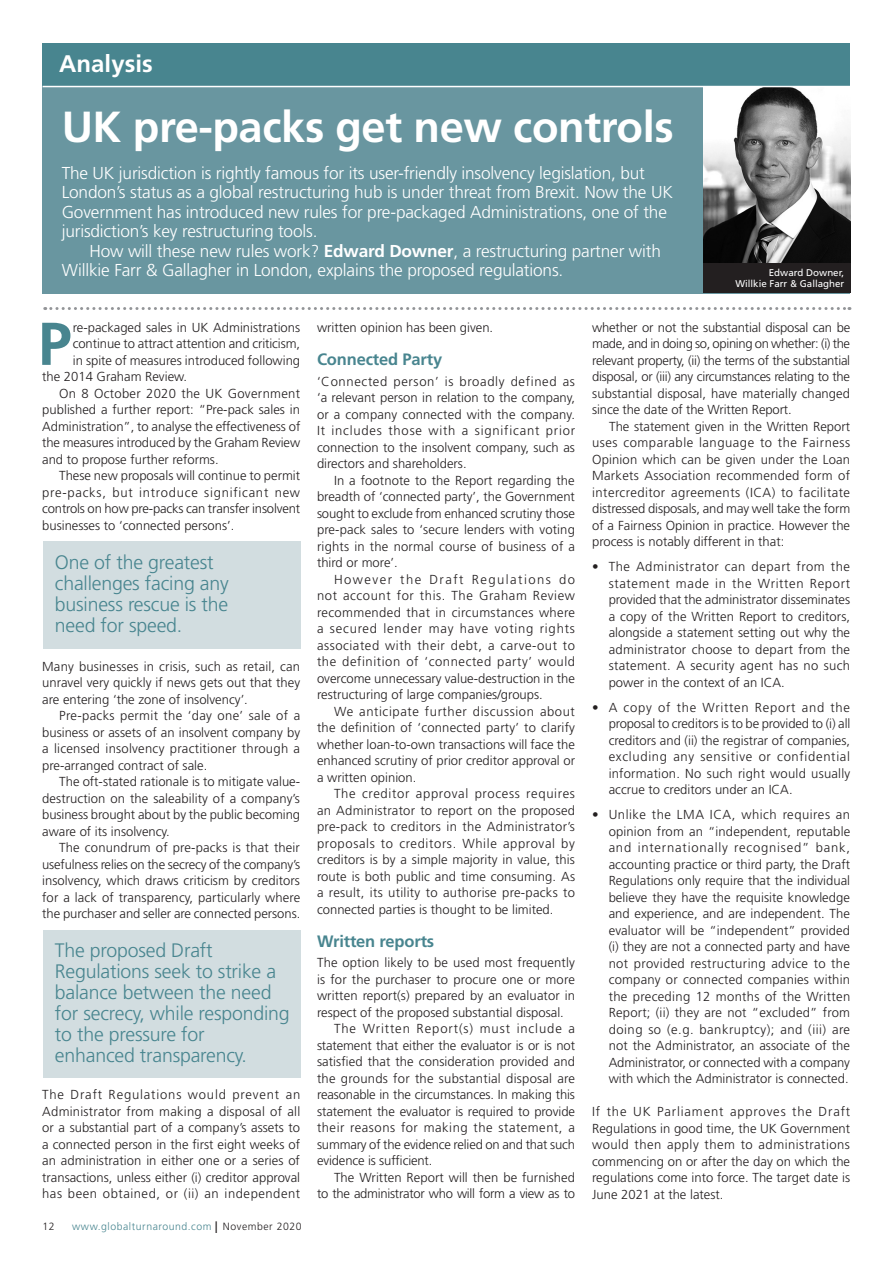
<style>
.page{position:relative;width:893px;height:1263px;background:#fff}
.page>*{position:absolute;margin:0;border:0;box-sizing:border-box;transform-origin:0 0}
.Body{font:700 60.3px "Frutiger";color:#48858f}
.Headline{font:700 43.5px "Frutiger";letter-spacing:-.01em;color:#fff}
.t1{font:700 24px "Frutiger";color:#fff}
.Pull-quote{font:300 19.5px/21px "Frutiger";letter-spacing:-.01em;color:#48858f}
.t2{font:300 17.25px/19.5px "Frutiger";letter-spacing:-.01em;color:#fff}
.Crosshead{font:700 16.5px "Frutiger";letter-spacing:-.01em;color:#48858f}
.Body-2{font:300 13.05px/16.5px "Frutiger";color:#231f20;text-align:justify}
.Body__no_indent{font:300 13.05px/16.5px "Frutiger";color:#231f20;text-align:justify}
.t3{font:300 10.5px "Frutiger";letter-spacing:.05em;color:#48858f}
.t4{font:300 10.5px "Frutiger";color:#231f20}
.t5{font:9.75px/10.5px "Frutiger";color:#fff;text-align:right}
.s1{font-weight:700}
.s2{font-size:16.65px;color:#231f20}
.s3{color:#231f20}
</style>
<div class="page">
<div style="left:43px;top:541px;width:257px;height:107px;background:#d2dde0"></div>
<div style="left:43px;top:930px;width:257px;height:148px;background:#d2dde0"></div>
<div style="left:43px;top:65px;width:807px;height:228px;background:#6996a0"></div>
<svg style="left:45px;top:307px;width:805px;height:3px"></svg>
<img style="left:703px;top:87px;width:147px;height:176px">
<div style="left:703px;top:263px;width:147px;height:30px;background:#231f20"></div>
<div style="left:43px;top:43px;width:807px;height:44px;background:#48858f"></div>
<hr style="left:43px;top:86px;width:807px;height:1px;background:#fff">
<p class="t1" style="left:59px;top:49px;width:95px">Analysis</p>
<p class="Headline" style="left:62px;top:101px;width:613px">UK pre-packs get new controls</p>
<p class="t2" style="left:62px;top:163px;width:613px">The UK jurisdiction is rightly famous for its user-friendly insolvency legislation, but London’s status as a global restructuring hub is under threat from Brexit. Now the UK Government has introduced new rules for pre-packaged Administrations, one of the jurisdiction’s key restructuring tools.</p>
<p class="t2" style="left:62px;top:241px;width:601px;text-indent:28px">How will these new rules work? <span class="s1">Edward Downer</span>, a restructuring partner with<br>Willkie Farr &amp; Gallagher in London, explains the proposed regulations.</p>
<p class="t5" style="left:735px;top:268px;width:110px">Edward Downer,<br>Willkie Farr &amp; Gallagher</p>
<p class="Body" style="left:38px;top:308px;width:35px">P</p>
<p class="Body-2" style="left:73px;top:319px;width:229px">re-packaged sales in UK Administrations</p>
<p class="Body-2" style="left:73px;top:336px;width:229px">continue to attract attention and criticism,</p>
<p class="Body-2" style="left:73px;top:352px;width:229px">in spite of measures introduced following</p>
<p class="Body-2" style="left:42px;top:369px;width:147px">the 2014 Graham Review.</p>
<p class="Body-2" style="left:42px;top:385px;width:260px;text-indent:17px">On 8 October 2020 the UK Government published a further report: “Pre-pack sales in Administration”, to analyse the effectiveness of the measures introduced by the Graham Review and to propose further reforms.</p>
<p class="Body-2" style="left:42px;top:468px;width:259px;text-indent:17px">These new proposals will continue to permit pre-packs, but introduce significant new controls on how pre-packs can transfer insolvent businesses to ‘connected persons’.</p>
<p class="Pull-quote" style="left:55px;top:552px;width:175px">One of the greatest challenges facing any business rescue is the need for speed.</p>
<p class="Body__no_indent" style="left:42px;top:658px;width:259px">Many businesses in crisis, such as retail, can unravel very quickly if news gets out that they are entering ‘the zone of insolvency’.</p>
<p class="Body-2" style="left:42px;top:707px;width:260px;text-indent:17px">Pre-packs permit the ‘day one’ sale of a business or assets of an insolvent company by a licensed insolvency practitioner through a pre-arranged contract of sale.</p>
<p class="Body-2" style="left:42px;top:773px;width:259px;text-indent:17px">The oft-stated rationale is to mitigate value&shy;destruction on the saleability of a company’s business brought about by the public becoming aware of its insolvency.</p>
<p class="Body-2" style="left:42px;top:839px;width:260px;text-indent:17px">The conundrum of pre-packs is that their usefulness relies on the secrecy of the company’s insolvency, which draws criticism by creditors for a lack of transparency, particularly where the purchaser and seller are connected persons.</p>
<p class="Pull-quote" style="left:55px;top:940px;width:236px">The proposed Draft<br>Regulations seek to strike a balance between the need for secrecy, while responding to the pressure for<br>enhanced transparency.</p>
<p class="Body__no_indent" style="left:42px;top:1087px;width:260px">The Draft Regulations would prevent an Administrator from making a disposal of all or a substantial part of a company’s assets to a connected person in the first eight weeks of an administration in either one or a series of transactions, unless either (i) creditor approval has been obtained, or (ii) an independent</p>
<p class="t4" style="left:43px;top:1221px;width:14px">12</p>
<p class="t3" style="left:72px;top:1220px;width:231px">www.globalturnaround.com <span class="s2">I</span> <span class="s3">November 2020</span></p>
<p class="Body__no_indent" style="left:317px;top:319px;width:178px">written opinion has been given.</p>
<p class="Crosshead" style="left:317px;top:349px;width:127px">Connected Party</p>
<p class="Body__no_indent" style="left:317px;top:373px;width:260px">‘Connected person’ is broadly defined as ‘a relevant person in relation to the company, or a company connected with the company.<br>It includes those with a significant prior connection to the insolvent company, such as directors and shareholders.</p>
<p class="Body-2" style="left:317px;top:472px;width:260px;text-indent:17px">In a footnote to the Report regarding the breadth of ‘connected party’, the Government sought to exclude from enhanced scrutiny those pre-pack sales to ‘secure lenders with voting rights in the normal course of business of a third or more’.</p>
<p class="Body-2" style="left:317px;top:571px;width:260px;text-indent:17px">However the Draft Regulations do not account for this. The Graham Review recommended that in circumstances where a secured lender may have voting rights associated with their debt, a carve-out to the definition of ‘connected party’ would overcome unnecessary value-destruction in the restructuring of large companies/groups.</p>
<p class="Body-2" style="left:317px;top:703px;width:259px;text-indent:17px">We anticipate further discussion about the definition of ‘connected party’ to clarify whether loan-to-own transactions will face the enhanced scrutiny of prior creditor approval or a written opinion.</p>
<p class="Body-2" style="left:317px;top:785px;width:260px;text-indent:17px">The creditor approval process requires an Administrator to report on the proposed pre-pack to creditors in the Administrator’s proposals to creditors. While approval by creditors is by a simple majority in value, this route is both public and time consuming. As a result, its utility to authorise pre-packs to connected parties is thought to be limited.</p>
<p class="Crosshead" style="left:317px;top:931px;width:119px">Written reports</p>
<p class="Body__no_indent" style="left:317px;top:955px;width:260px">The option likely to be used most frequently is for the purchaser to procure one or more written report(s) prepared by an evaluator in respect of the proposed substantial disposal.</p>
<p class="Body-2" style="left:317px;top:1021px;width:260px;text-indent:17px">The Written Report(s) must include a statement that either the evaluator is or is not satisfied that the consideration provided and the grounds for the substantial disposal are reasonable in the circumstances. In making this statement the evaluator is required to provide their reasons for making the statement, a summary of the evidence relied on and that such evidence is sufficient.</p>
<p class="Body-2" style="left:317px;top:1169px;width:260px;text-align:right">The Written Report will then be furnished<br>to the administrator who will form a view as to</p>
<p class="Body-2" style="left:592px;top:319px;width:260px">whether or not the substantial disposal can be made, and in doing so, opining on whether: (i) the relevant property, (ii) the terms of the substantial disposal, or (iii) any circumstances relating to the substantial disposal, have materially changed since the date of the Written Report.</p>
<p class="Body-2" style="left:592px;top:418px;width:260px;text-indent:17px">The statement given in the Written Report uses comparable language to the Fairness Opinion which can be given under the Loan Markets Association recommended form of intercreditor agreements (ICA) to facilitate distressed disposals, and may well take the form of a Fairness Opinion in practice. However the process is notably different in that:</p>
<p class="Body-2" style="left:609px;top:559px;width:243px;text-indent:-16px">• The Administrator can depart from the statement made in the Written Report provided that the administrator disseminates a copy of the Written Report to creditors, alongside a statement setting out why the administrator choose to depart from the statement. A security agent has no such power in the context of an ICA.</p>
<p class="Body-2" style="left:609px;top:699px;width:243px;text-indent:-16px">• A copy of the Written Report and the proposal to creditors is to be provided to (i) all creditors and (ii) the registrar of companies, excluding any sensitive or confidential information. No such right would usually accrue to creditors under an ICA.</p>
<p class="Body-2" style="left:609px;top:807px;width:243px;text-indent:-16px">• Unlike the LMA ICA, which requires an opinion from an “independent, reputable and internationally recognised” bank, accounting practice or third party, the Draft Regulations only require that the individual believe they have the requisite knowledge and experience, and are independent. The evaluator will be “independent” provided (i) they are not a connected party and have not provided restructuring advice to the company or connected companies within the preceding 12 months of the Written Report; (ii) they are not “excluded” from doing so (e.g. bankruptcy); and (iii) are not the Administrator, an associate of the Administrator, or connected with a company with which the Administrator is connected.</p>
<p class="Body__no_indent" style="left:592px;top:1104px;width:260px">If the UK Parliament approves the Draft Regulations in good time, the UK Government would then apply them to administrations commencing on or after the day on which the regulations come into force. The target date is June 2021 at the latest.</p>
</div>
